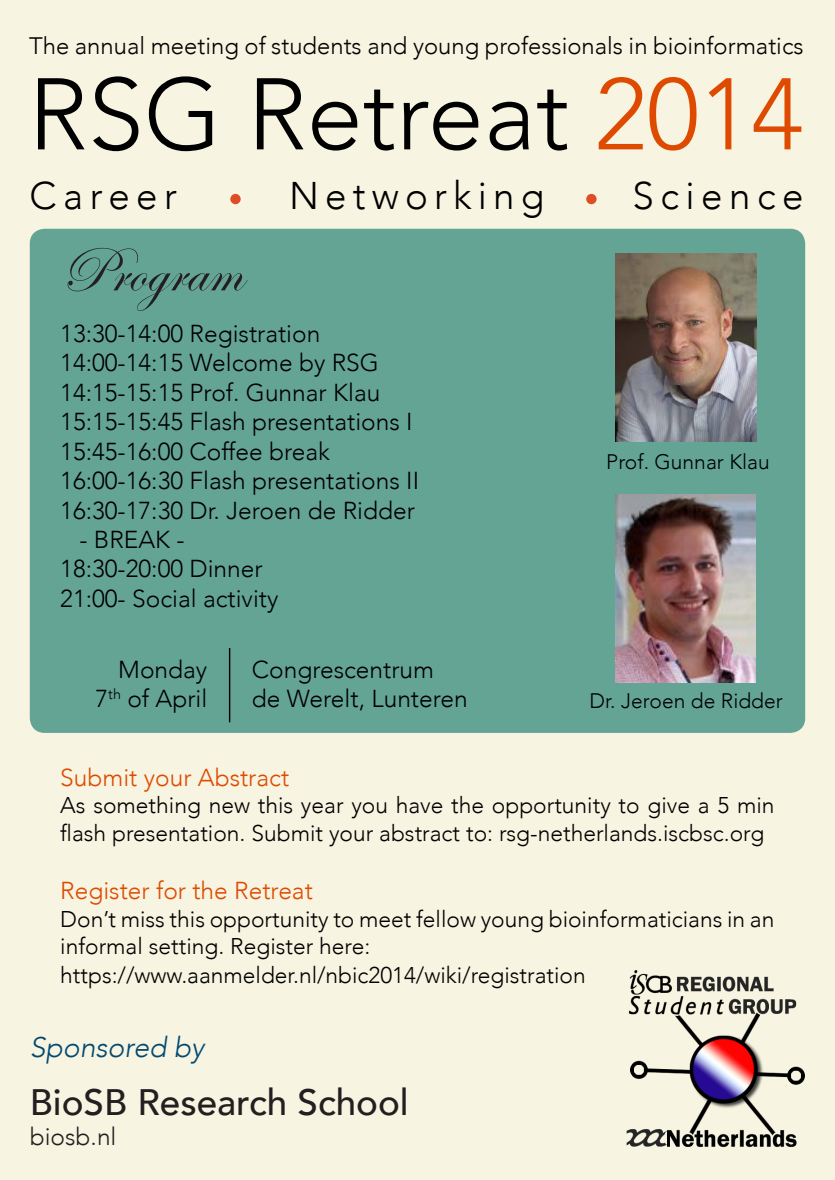
<style>
.page{position:relative;width:835px;height:1180px;background:#fff}
.page>*{position:absolute;margin:0;border:0;box-sizing:border-box;transform-origin:0 0}
.font{font:300 100.45px "Avenir";color:#000}
.font-2{font:63.98px "Edwardian Script ITC";color:#231f20}
.font-3{font:300 38.5px "Avenir";letter-spacing:.165em;color:#000}
.font-4{font:500 36.75px "Avenir";color:#231f20}
.font-5{font:italic 300 28.35px "Avenir";color:#024970}
.font-6{font:300 24.5px "Avenir";color:#000}
.font-7{font:300 24.5px "Avenir";color:#de4a00}
.font-8{font:300 24.5px "Avenir";color:#231f20}
.font-9{font:300 23.8px "Avenir";color:#000}
.font-10{font:300 22.75px/27.3px "Avenir";color:#000}
.font-11{font:300 21px "Avenir";color:#000}
.s1{color:#de4a00}
</style>
<div class="page">
<div style="left:0;top:0;width:834px;height:1180px;background:#f7f4e1"></div>
<div style="left:30px;top:229px;width:775px;height:504px;background:#64a495;border-radius:15px"></div>
<img style="left:615px;top:494px;width:140px;height:188px">
<img style="left:615px;top:253px;width:141px;height:188px">
<div style="left:230px;top:194px;width:10px;height:10px;background:#de4d25;border-radius:50%"></div>
<div style="left:586px;top:194px;width:10px;height:10px;background:#de4d25;border-radius:50%"></div>
<hr style="left:229px;top:648px;width:1px;height:74px;background:#000">
<img style="left:626px;top:970px;width:178px;height:177px">
<p class="font-9" style="left:29px;top:31px;width:775px">The annual meeting of students and young professionals in bioinformatics</p>
<p class="font" style="left:28px;top:55px;width:776px">RSG Retreat <span class="s1">2014</span></p>
<p class="font-3" style="left:29px;top:173px;width:149px">Career</p>
<p class="font-3" style="left:289px;top:173px;width:257px">Networking</p>
<p class="font-3" style="left:632px;top:173px;width:173px">Science</p>
<p class="font-2" style="left:60px;top:235px;width:183px">Program</p>
<p class="font-6" style="left:60px;top:319px;width:261px">13:30-14:00 Registration</p>
<p class="font-6" style="left:60px;top:348px;width:320px">14:00-14:15 Welcome by RSG</p>
<p class="font-6" style="left:60px;top:378px;width:321px">14:15-15:15 Prof. Gunnar Klau</p>
<p class="font-6" style="left:60px;top:407px;width:354px">15:15-15:45 Flash presentations I</p>
<p class="font-6" style="left:60px;top:437px;width:271px">15:45-16:00 Coffee break</p>
<p class="font-6" style="left:60px;top:466px;width:360px">16:00-16:30 Flash presentations II</p>
<p class="font-6" style="left:60px;top:495px;width:356px">16:30-17:30 Dr. Jeroen de Ridder</p>
<p class="font-6" style="left:79px;top:525px;width:107px">- BREAK -</p>
<p class="font-6" style="left:60px;top:554px;width:204px">18:30-20:00 Dinner</p>
<p class="font-6" style="left:60px;top:584px;width:219px">21:00- Social activity</p>
<p class="font-6" style="left:118px;top:655px;width:90px">Monday</p>
<p class="font-6" style="left:95px;top:684px;width:113px">7<sup>th</sup> of April</p>
<p class="font-6" style="left:252px;top:655px;width:184px">Congrescentrum</p>
<p class="font-6" style="left:252px;top:684px;width:217px">de Werelt, Lunteren</p>
<p class="font-11" style="left:606px;top:449px;width:165px">Prof. Gunnar Klau</p>
<p class="font-11" style="left:589px;top:688px;width:195px">Dr. Jeroen de Ridder</p>
<p class="font-7" style="left:60px;top:763px;width:230px">Submit your Abstract</p>
<p class="font-10" style="left:60px;top:792px;width:715px">As something new this year you have the opportunity to give a 5 min flash presentation. Submit your abstract to: rsg-netherlands.iscbsc.org</p>
<p class="font-7" style="left:60px;top:876px;width:254px">Register for the Retreat</p>
<p class="font-10" style="left:60px;top:905px;width:715px">Don’t miss this opportunity to meet fellow young bioinformaticians in an informal setting. Register here:</p>
<p class="font-10" style="left:60px;top:962px;width:527px">https://www.aanmelder.nl/nbic2014/wiki/registration</p>
<p class="font-5" style="left:30px;top:1031px;width:176px">Sponsored by</p>
<p class="font-4" style="left:30px;top:1070px;width:380px">BioSB Research School</p>
<p class="font-8" style="left:30px;top:1121px;width:88px">biosb.nl</p>
</div>
